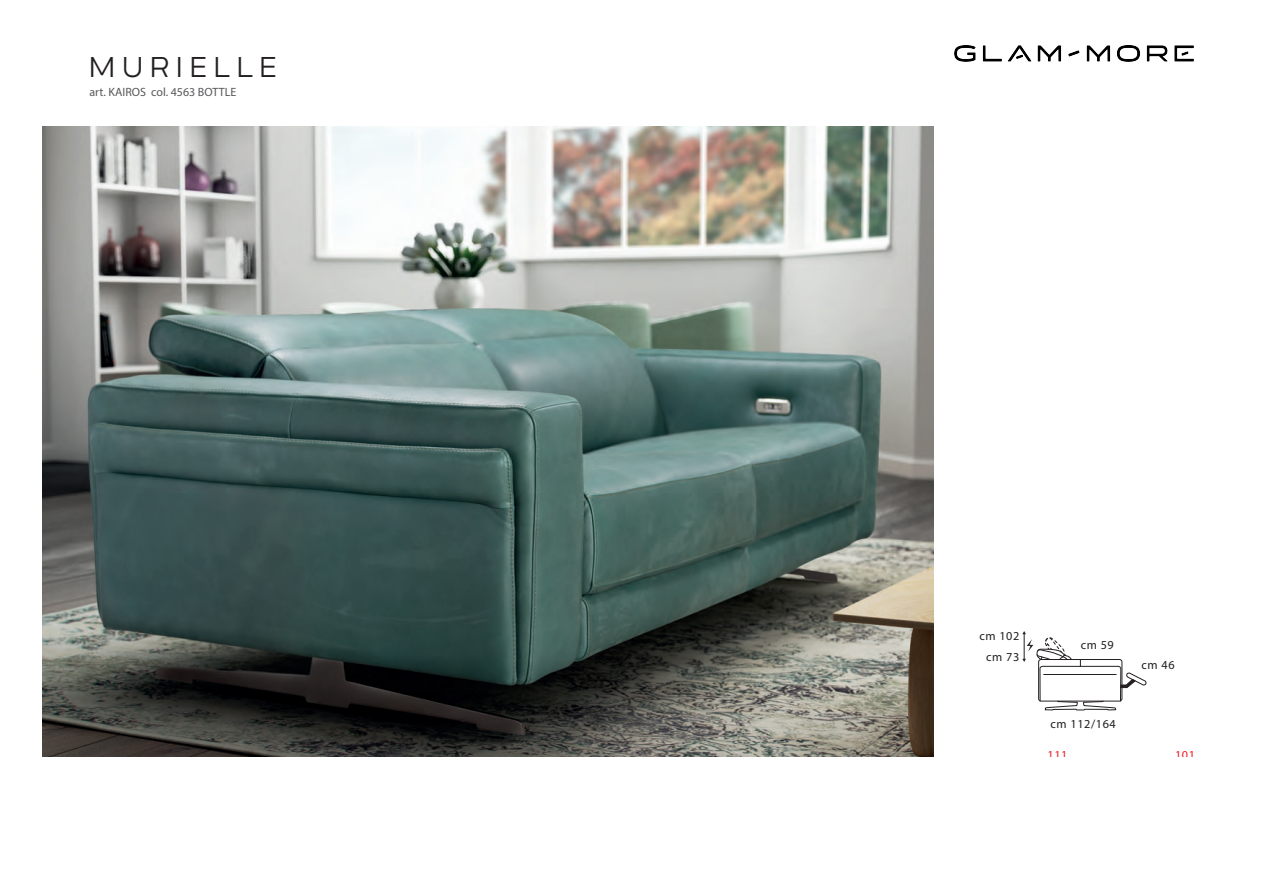
<style>
.page{position:relative;width:1263px;height:893px;background:#fff}
.page>*{position:absolute;margin:0;border:0;box-sizing:border-box;transform-origin:0 0}
.t1{font:300 29.7px "Naste";letter-spacing:.2em;color:#231f20}
.t2{font:12.15px "Myriad Pro";letter-spacing:.05em;color:#231f20}
.t3{font:12.15px "Myriad Pro";letter-spacing:.05em;color:#ee1d23}
.t4{font:12px "Myriad Pro";color:#57585a}
</style>
<div class="page">
<svg style="left:1022px;top:631px;width:124px;height:79px"></svg>
<img style="left:43px;top:126px;width:890px;height:631px">
<img style="left:955px;top:46px;width:238px;height:15px">
<h1 class="t1" style="left:89px;top:47px;width:190px">MURIELLE</h1>
<p class="t4" style="left:90px;top:85px;width:148px">art. KAIROS col. 4563 BOTTLE</p>
<p class="t2" style="left:979px;top:629px;width:42px">cm 102</p>
<p class="t2" style="left:986px;top:649px;width:35px">cm 73</p>
<p class="t2" style="left:1081px;top:637px;width:35px">cm 59</p>
<p class="t2" style="left:1050px;top:716px;width:67px">cm 112/164</p>
<p class="t2" style="left:1141px;top:658px;width:35px">cm 46</p>
<p class="t3" style="left:1047px;top:748px;width:21px">111</p>
<p class="t3" style="left:1175px;top:748px;width:21px">101</p>
</div>
